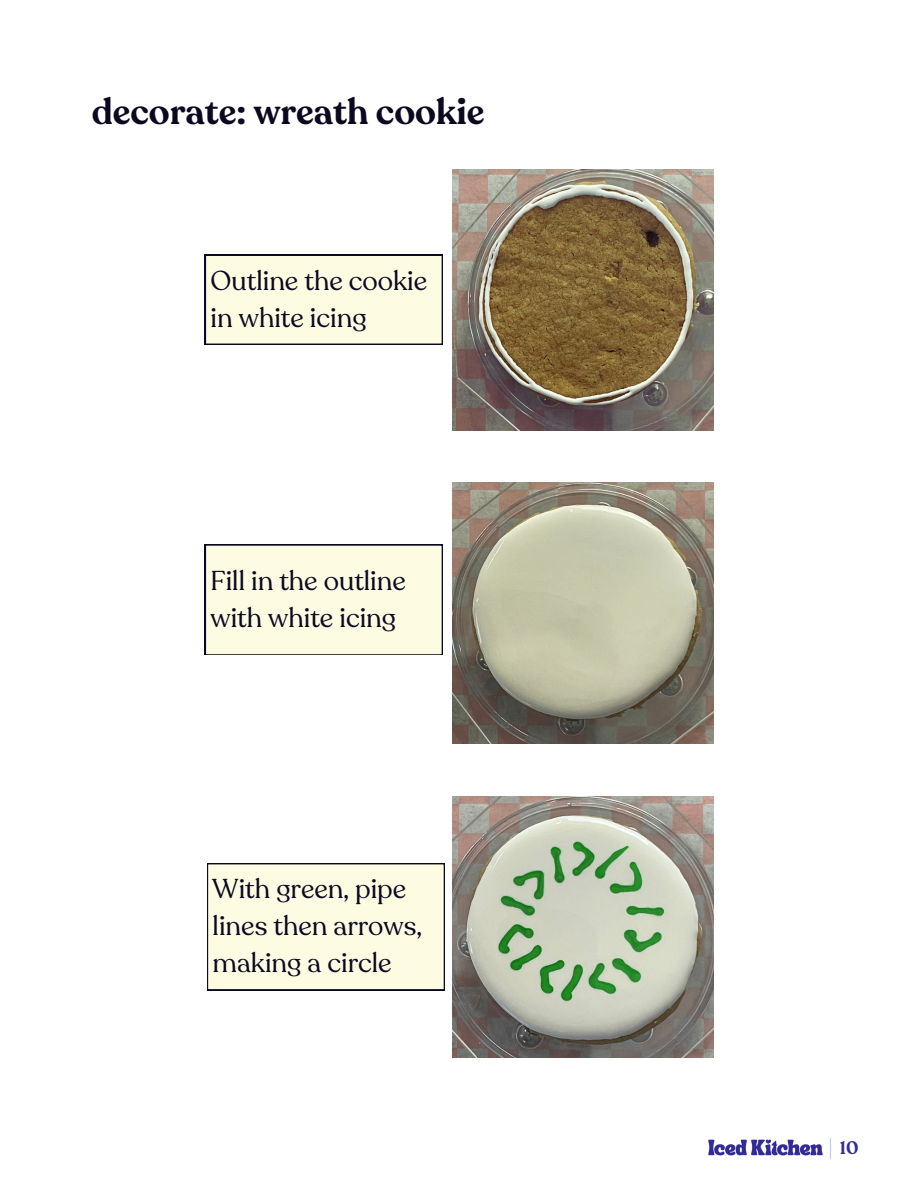
<style>
.page{position:relative;width:918px;height:1188px;background:#fff}
.page>*{position:absolute;margin:0;border:0;box-sizing:border-box;transform-origin:0 0}
.t1{font:600 36px "Recoleta";color:#0b0920}
.t2{font:27px/37.2px "Recoleta";color:#0b0920}
.t3{font:600 18px "Recoleta";color:#332a99}
</style>
<div class="page">
<img style="left:708px;top:1139px;width:115px;height:17px">
<svg style="left:830px;top:1138px;width:1px;height:21px"></svg>
<img style="left:452px;top:169px;width:261px;height:261px">
<img style="left:452px;top:796px;width:261px;height:261px">
<div style="left:207px;top:863px;width:237px;height:127px;background:#fefbe3"></div>
<img style="left:452px;top:483px;width:261px;height:261px">
<div style="left:205px;top:255px;width:237px;height:90px;background:#fefbe3"></div>
<div style="left:205px;top:545px;width:237px;height:110px;background:#fefbe3"></div>
<p class="t1" style="left:92px;top:88px;width:394px">decorate: wreath cookie</p>
<p class="t2" style="left:211px;top:262px;width:218px">Outline the cookie in white icing</p>
<p class="t2" style="left:211px;top:562px;width:197px">Fill in the outline with white icing</p>
<p class="t2" style="left:213px;top:871px;width:211px">With green, pipe lines then arrows, making a circle</p>
<p class="t3" style="left:840px;top:1136px;width:20px">10</p>
</div>
